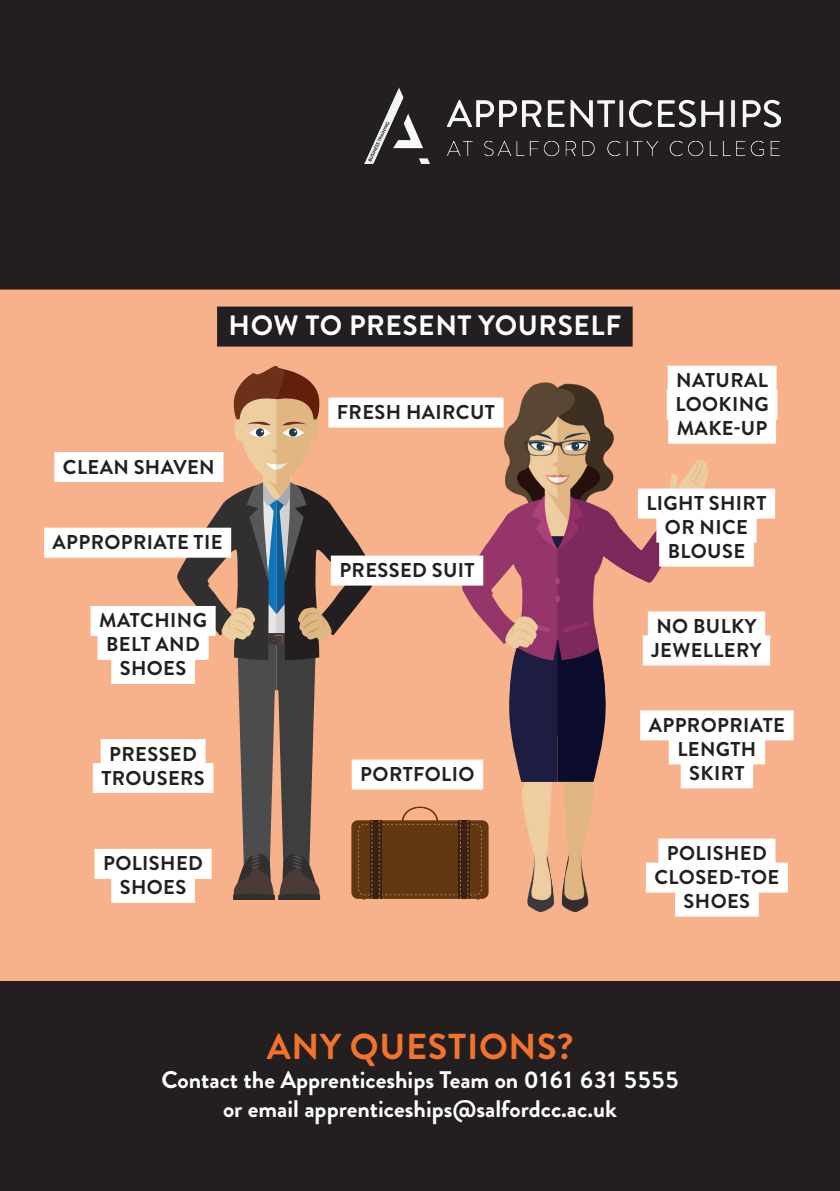
<style>
.page{position:relative;width:840px;height:1191px;background:#fff}
.page>*{position:absolute;margin:0;border:0;box-sizing:border-box;transform-origin:0 0}
.t1{font:700 36px "Brandon Grotesque";letter-spacing:.02em;color:#f3732c}
.Headings{font:700 28px "Brandon Grotesque";letter-spacing:.02em;color:#fff}
.t2{font:700 24px "Brandon Grotesque";color:#fff}
.Labels{font:700 20px "Brandon Grotesque";letter-spacing:.02em;color:#231f20}
</style>
<div class="page">
<div style="left:0;top:0;width:839px;height:289px;background:#231f20"></div>
<div style="left:0;top:981px;width:839px;height:210px;background:#231f20"></div>
<div style="left:0;top:289px;width:839px;height:692px;background:#f8b28b"></div>
<div style="left:217px;top:306px;width:415px;height:40px;background:#231f20"></div>
<div style="left:328px;top:397px;width:175px;height:30px;background:#fff"></div>
<div style="left:54px;top:452px;width:169px;height:30px;background:#fff"></div>
<div style="left:44px;top:527px;width:187px;height:30px;background:#fff"></div>
<div style="left:101px;top:739px;width:104px;height:30px;background:#fff"></div>
<div style="left:93px;top:763px;width:120px;height:30px;background:#fff"></div>
<div style="left:90px;top:606px;width:125px;height:30px;background:#fff"></div>
<div style="left:97px;top:630px;width:111px;height:30px;background:#fff"></div>
<div style="left:111px;top:654px;width:84px;height:30px;background:#fff"></div>
<div style="left:639px;top:710px;width:154px;height:30px;background:#fff"></div>
<div style="left:668px;top:734px;width:96px;height:30px;background:#fff"></div>
<div style="left:680px;top:758px;width:72px;height:30px;background:#fff"></div>
<div style="left:94px;top:849px;width:117px;height:30px;background:#fff"></div>
<div style="left:111px;top:873px;width:84px;height:30px;background:#fff"></div>
<div style="left:658px;top:838px;width:117px;height:30px;background:#fff"></div>
<div style="left:645px;top:862px;width:142px;height:30px;background:#fff"></div>
<div style="left:674px;top:886px;width:84px;height:30px;background:#fff"></div>
<div style="left:667px;top:366px;width:109px;height:30px;background:#fff"></div>
<div style="left:666px;top:390px;width:111px;height:30px;background:#fff"></div>
<div style="left:667px;top:414px;width:108px;height:30px;background:#fff"></div>
<img style="left:459px;top:380px;width:251px;height:533px">
<svg style="left:508px;top:652px;width:97px;height:130px;background:#29223e"></svg>
<div style="left:330px;top:555px;width:153px;height:30px;background:#fff"></div>
<div style="left:351px;top:759px;width:132px;height:30px;background:#fff"></div>
<div style="left:647px;top:611px;width:117px;height:30px;background:#fff"></div>
<div style="left:642px;top:635px;width:127px;height:30px;background:#fff"></div>
<div style="left:637px;top:488px;width:137px;height:30px;background:#fff"></div>
<div style="left:656px;top:512px;width:100px;height:30px;background:#fff"></div>
<div style="left:658px;top:536px;width:95px;height:30px;background:#fff"></div>
<svg style="left:402px;top:806px;width:36px;height:14px"></svg>
<div style="left:351px;top:820px;width:137px;height:79px;background:#603711;border-radius:6px"></div>
<div style="left:358px;top:824px;width:123px;height:71px;border:1px dashed #a97b50;border-radius:6px"></div>
<div style="left:458px;top:820px;width:12px;height:79px;background:#3a2111"></div>
<div style="left:369px;top:820px;width:12px;height:79px;background:#3a2111"></div>
<svg style="left:460px;top:820px;width:1px;height:79px"></svg>
<svg style="left:467px;top:820px;width:1px;height:79px"></svg>
<svg style="left:177px;top:366px;width:203px;height:533px"></svg>
<img style="left:364px;top:87px;width:415px;height:77px">
<p class="Headings" style="left:228px;top:306px;width:394px">HOW TO PRESENT YOURSELF</p>
<p class="Labels" style="left:63px;top:452px;width:153px">CLEAN SHAVEN</p>
<p class="Labels" style="left:53px;top:528px;width:171px">APPROPRIATE TIE</p>
<p class="Labels" style="left:99px;top:606px;width:109px">MATCHING</p>
<p class="Labels" style="left:106px;top:630px;width:95px">BELT AND</p>
<p class="Labels" style="left:120px;top:654px;width:68px">SHOES</p>
<p class="Labels" style="left:337px;top:398px;width:159px">FRESH HAIRCUT</p>
<p class="Labels" style="left:339px;top:556px;width:137px">PRESSED SUIT</p>
<p class="Labels" style="left:109px;top:739px;width:89px">PRESSED</p>
<p class="Labels" style="left:101px;top:763px;width:105px">TROUSERS</p>
<p class="Labels" style="left:360px;top:760px;width:116px">PORTFOLIO</p>
<p class="Labels" style="left:103px;top:849px;width:101px">POLISHED</p>
<p class="Labels" style="left:120px;top:873px;width:68px">SHOES</p>
<p class="Labels" style="left:676px;top:366px;width:93px">NATURAL</p>
<p class="Labels" style="left:675px;top:390px;width:95px">LOOKING</p>
<p class="Labels" style="left:676px;top:414px;width:92px">MAKE-UP</p>
<p class="Labels" style="left:646px;top:489px;width:121px">LIGHT SHIRT</p>
<p class="Labels" style="left:664px;top:513px;width:84px">OR NICE</p>
<p class="Labels" style="left:667px;top:537px;width:79px">BLOUSE</p>
<p class="Labels" style="left:656px;top:612px;width:101px">NO BULKY</p>
<p class="Labels" style="left:651px;top:636px;width:111px">JEWELLERY</p>
<p class="Labels" style="left:648px;top:711px;width:137px">APPROPRIATE</p>
<p class="Labels" style="left:677px;top:735px;width:80px">LENGTH</p>
<p class="Labels" style="left:689px;top:759px;width:57px">SKIRT</p>
<p class="Labels" style="left:666px;top:839px;width:101px">POLISHED</p>
<p class="Labels" style="left:654px;top:863px;width:126px">CLOSED-TOE</p>
<p class="Labels" style="left:683px;top:887px;width:68px">SHOES</p>
<p class="t1" style="left:267px;top:1021px;width:308px">ANY QUESTIONS?</p>
<p class="t2" style="left:161px;top:1062px;width:518px">Contact the Apprenticeships Team on 0161 631 5555</p>
<p class="t2" style="left:223px;top:1091px;width:395px">or email apprenticeships@salfordcc.ac.uk</p>
</div>
